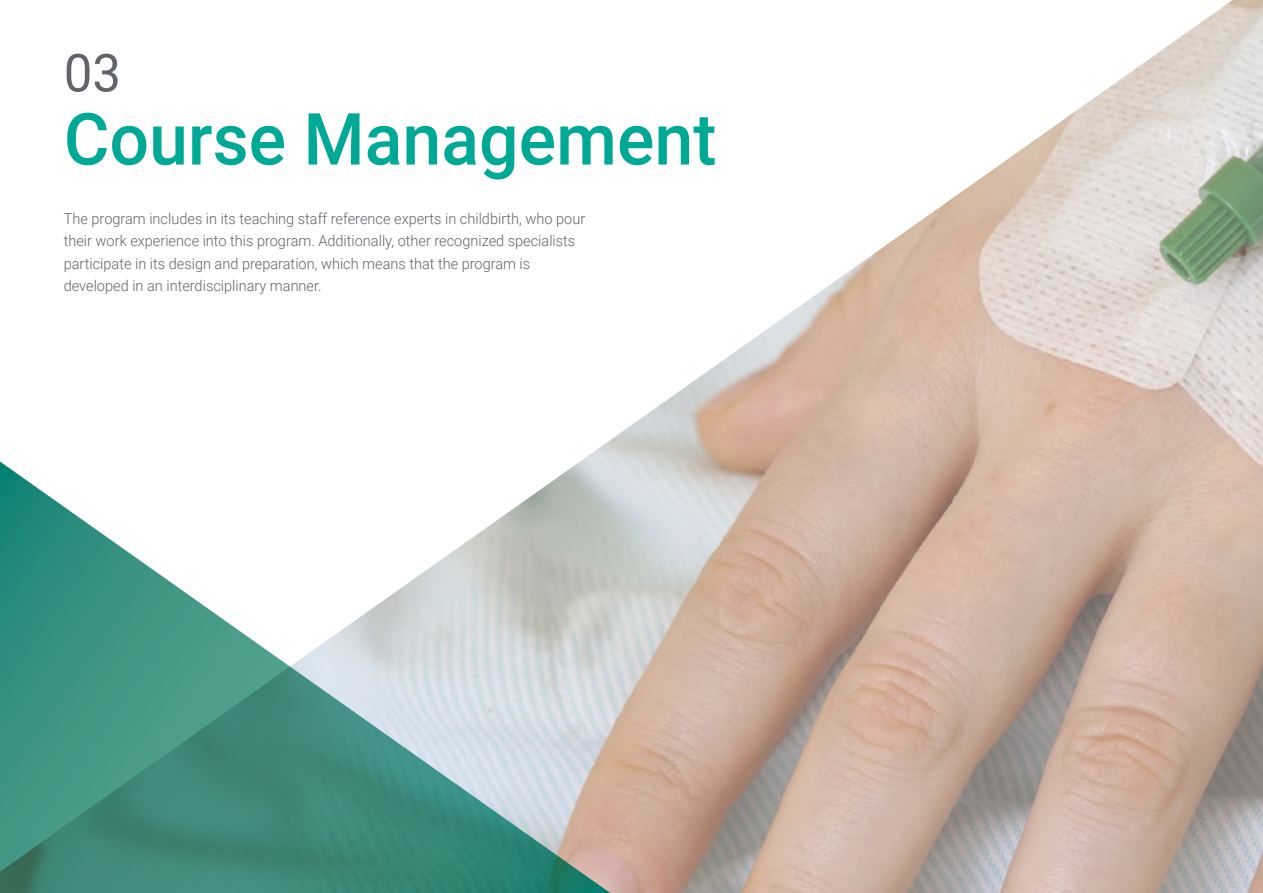
<style>
.page{position:relative;width:1263px;height:893px;background:#fff}
.page>*{position:absolute;margin:0;border:0;box-sizing:border-box;transform-origin:0 0}
.t1{font:500 72px "Roboto";color:#00a996}
.t2{font:52.5px "Roboto";color:#61646a}
.t3{font:300 15px/22.5px "Roboto";color:#61646a}
</style>
<div class="page">
<img style="left:602px;top:0;width:661px;height:893px">
<svg style="left:0;top:446px;width:640px;height:447px"></svg>
<h2 class="t2" style="left:64px;top:36px;width:59px">03</h2>
<h1 class="t1" style="left:64px;top:89px;width:654px">Course Management</h1>
<p class="t3" style="left:64px;top:207px;width:523px">The program includes in its teaching staff reference experts in childbirth, who pour their work experience into this program. Additionally, other recognized specialists participate in its design and preparation, which means that the program is developed in an interdisciplinary manner.</p>
</div>
